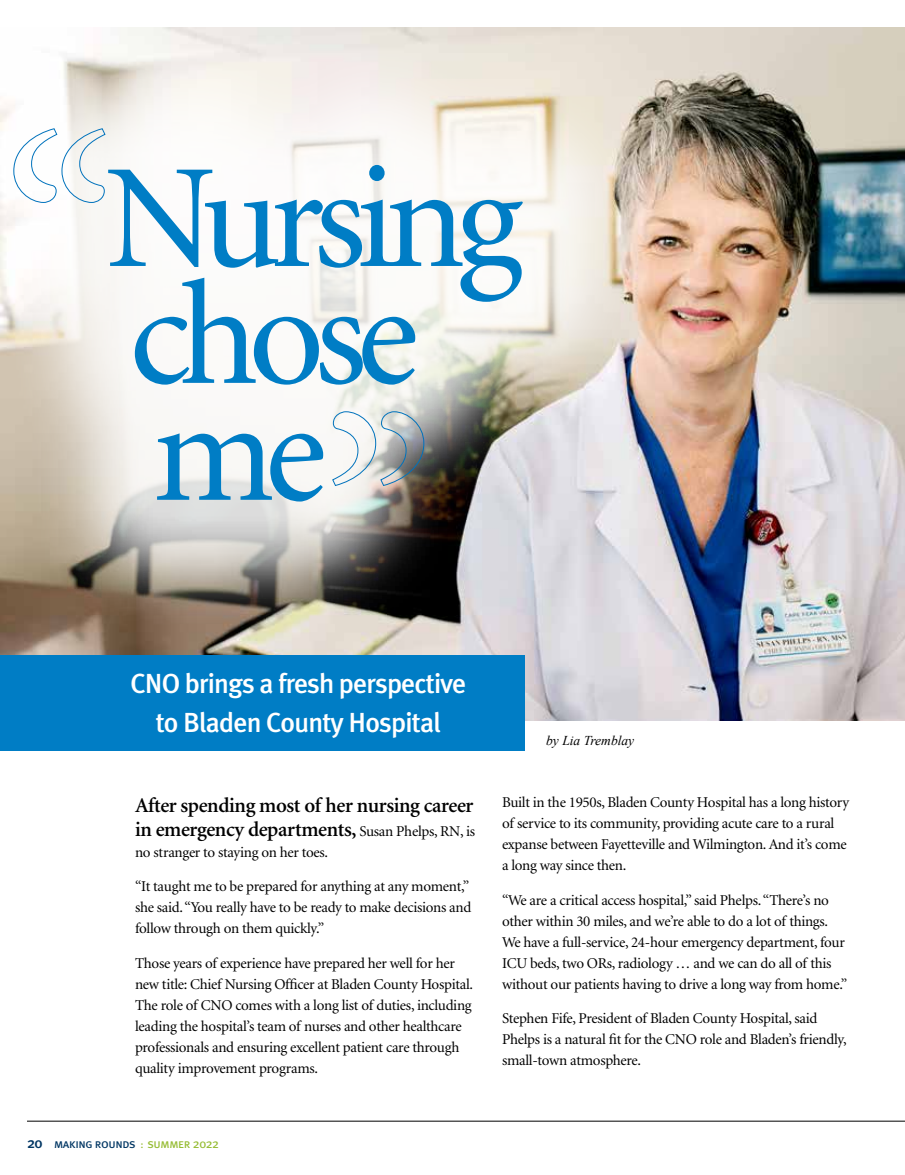
<style>
.page{position:relative;width:905px;height:1175px;background:#fff}
.page>*{position:absolute;margin:0;border:0;box-sizing:border-box;transform-origin:0 0}
.t1{font:148.05px/116.9px "Minion";letter-spacing:-.07em;color:#007dc5}
.t2{font:500 27.6px/38.5px "Meta Plus";letter-spacing:-.03em;color:#fff;text-align:center}
.t3{font:600 21px/24px "Minion";letter-spacing:-.02em;color:#000}
.t4{font:15px/21px "Minion";letter-spacing:-.02em;color:#000}
.t5{font:italic 13.5px "Times New Roman";color:#000}
.t6{font:12.75px "Meta Plus Book Caps";letter-spacing:-.03em;color:#003663}
.s1{font-weight:400;font-size:15px}
.s2{font-family:"Meta Plus";font-weight:500;font-size:15px}
.s3{font-size:10.5px;color:#96bc33}
.s4{color:#96bc33}
.s5{font-family:"Meta Plus";color:#96bc33}
</style>
<div class="page">
<img style="left:0;top:27px;width:904px;height:693px">
<hr style="left:27px;top:1120px;width:877px;height:1px;background:#000">
<div style="left:0;top:37px;width:651px;height:594px;background:#fff;opacity:.87"></div>
<svg style="left:13px;top:128px;width:93px;height:75px"></svg>
<svg style="left:332px;top:411px;width:92px;height:75px"></svg>
<div style="left:0;top:655px;width:524px;height:96px;background:#007dc5"></div>
<h1 class="t1" style="left:105px;top:165px;width:419px">Nursing chose me</h1>
<h2 class="t2" style="left:131px;top:664px;width:337px">CNO brings a fresh perspective to Bladen County Hospital</h2>
<p class="t5" style="left:546px;top:731px;width:90px">by Lia Tremblay</p>
<h3 class="t3" style="left:135px;top:793px;width:341px">After spending most of her nursing career in emergency departments, <span class="s1">Susan Phelps, RN, is</span></h3>
<p class="t4" style="left:135px;top:842px;width:195px">no stranger to staying on her toes.</p>
<p class="t4" style="left:135px;top:876px;width:338px">“It taught me to be prepared for anything at any moment,” she said. “You really have to be ready to make decisions and follow through on them quickly.”</p>
<p class="t4" style="left:135px;top:953px;width:339px">Those years of experience have prepared her well for her new title: Chief Nursing Officer at Bladen County Hospital.<br>The role of CNO comes with a long list of duties, including leading the hospital’s team of nurses and other healthcare professionals and ensuring excellent patient care through quality improvement programs.</p>
<p class="t6" style="left:27px;top:1136px;width:194px"><span class="s2">20</span> making rounds <span class="s3">:</span> <span class="s4">summer</span> <span class="s5">2022</span></p>
<p class="t4" style="left:502px;top:792px;width:349px">Built in the 1950s, Bladen County Hospital has a long history of service to its community, providing acute care to a rural expanse between Fayetteville and Wilmington. And it’s come a long way since then.</p>
<p class="t4" style="left:502px;top:890px;width:347px">“We are a critical access hospital,” said Phelps. “There’s no other within 30 miles, and we’re able to do a lot of things.<br>We have a full-service, 24-hour emergency department, four ICU beds, two ORs, radiology … and we can do all of this without our patients having to drive a long way from home.”</p>
<p class="t4" style="left:502px;top:1008px;width:346px">Stephen Fife, President of Bladen County Hospital, said<br>Phelps is a natural fit for the CNO role and Bladen’s friendly, small-town atmosphere.</p>
</div>
